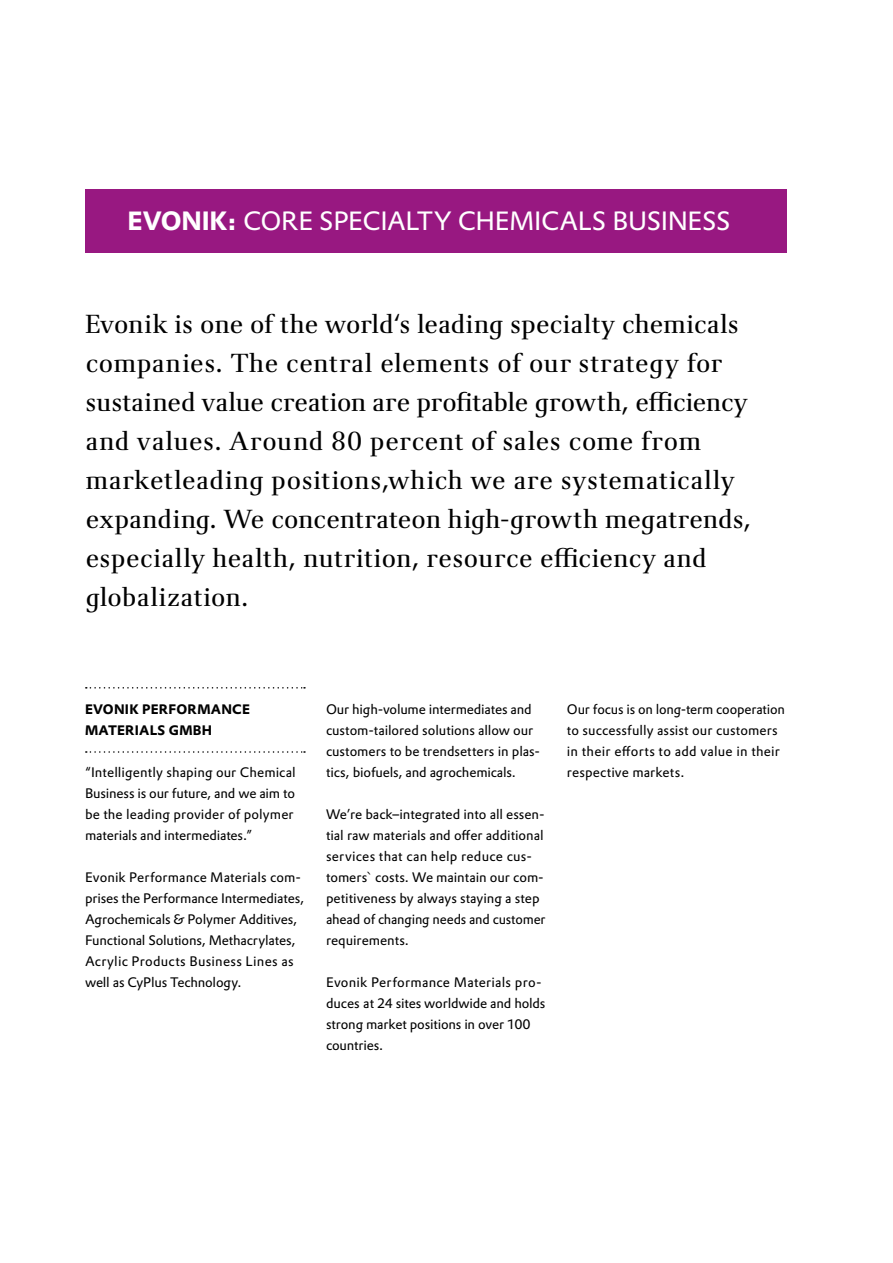
<style>
.page{position:relative;width:893px;height:1263px;background:#fff}
.page>*{position:absolute;margin:0;border:0;box-sizing:border-box;transform-origin:0 0}
.t1{font:25.95px "Evonik Prokyon";letter-spacing:-.015em;color:#fff}
.t2{font:25.5px/39px "Evonik Antares";letter-spacing:.005em;color:#000}
.t3{font:13.5px/21px "Evonik Prokyon";letter-spacing:-.005em;color:#000}
.t4{font:700 13.5px/21px "Evonik Prokyon";letter-spacing:.02em;color:#000}
.s1{font-weight:700}
</style>
<div class="page">
<div style="left:85px;top:189px;width:702px;height:63px;background:#981881"></div>
<svg style="left:86px;top:687px;width:219px;height:1px"></svg>
<svg style="left:86px;top:751px;width:219px;height:2px"></svg>
<h1 class="t1" style="left:128px;top:201px;width:604px"><span class="s1">EVONIK:</span> CORE SPECIALTY CHEMICALS BUSINESS</h1>
<p class="t2" style="left:85px;top:303px;width:667px">Evonik is one of the world‘s leading specialty chemicals companies. The central elements of our strategy for sustained value creation are profitable growth, efficiency and values. Around 80 percent of sales come from marketleading positions,which we are systematically expanding. We concentrateon high-growth megatrends, especially health, nutrition, resource efficiency and globalization.</p>
<p class="t4" style="left:85px;top:698px;width:166px">EVONIK PERFORMANCE<br>MATERIALS GMBH</p>
<p class="t3" style="left:85px;top:761px;width:212px">“Intelligently shaping our Chemical Business is our future, and we aim to be the leading provider of polymer materials and intermediates.”</p>
<p class="t3" style="left:85px;top:866px;width:221px">Evonik Performance Materials com&shy;prises the Performance Intermediates, Agrochemicals &amp; Polymer Additives, Functional Solutions, Methacrylates, Acrylic Products Business Lines as well as CyPlus Technology.</p>
<p class="t3" style="left:326px;top:698px;width:216px">Our high-volume intermediates and custom-tailored solutions allow our customers to be trendsetters in plas&shy;tics, biofuels, and agrochemicals.</p>
<p class="t3" style="left:326px;top:803px;width:221px">We’re back–integrated into all essen&shy;tial raw materials and offer additional services that can help reduce cus&shy;tomers` costs. We maintain our com&shy;petitiveness by always staying a step ahead of changing needs and customer requirements.</p>
<p class="t3" style="left:326px;top:971px;width:221px">Evonik Performance Materials pro&shy;duces at 24 sites worldwide and holds strong market positions in over 100 countries.</p>
<p class="t3" style="left:567px;top:698px;width:219px">Our focus is on long-term cooperation to successfully assist our customers in their efforts to add value in their respective markets.</p>
</div>
